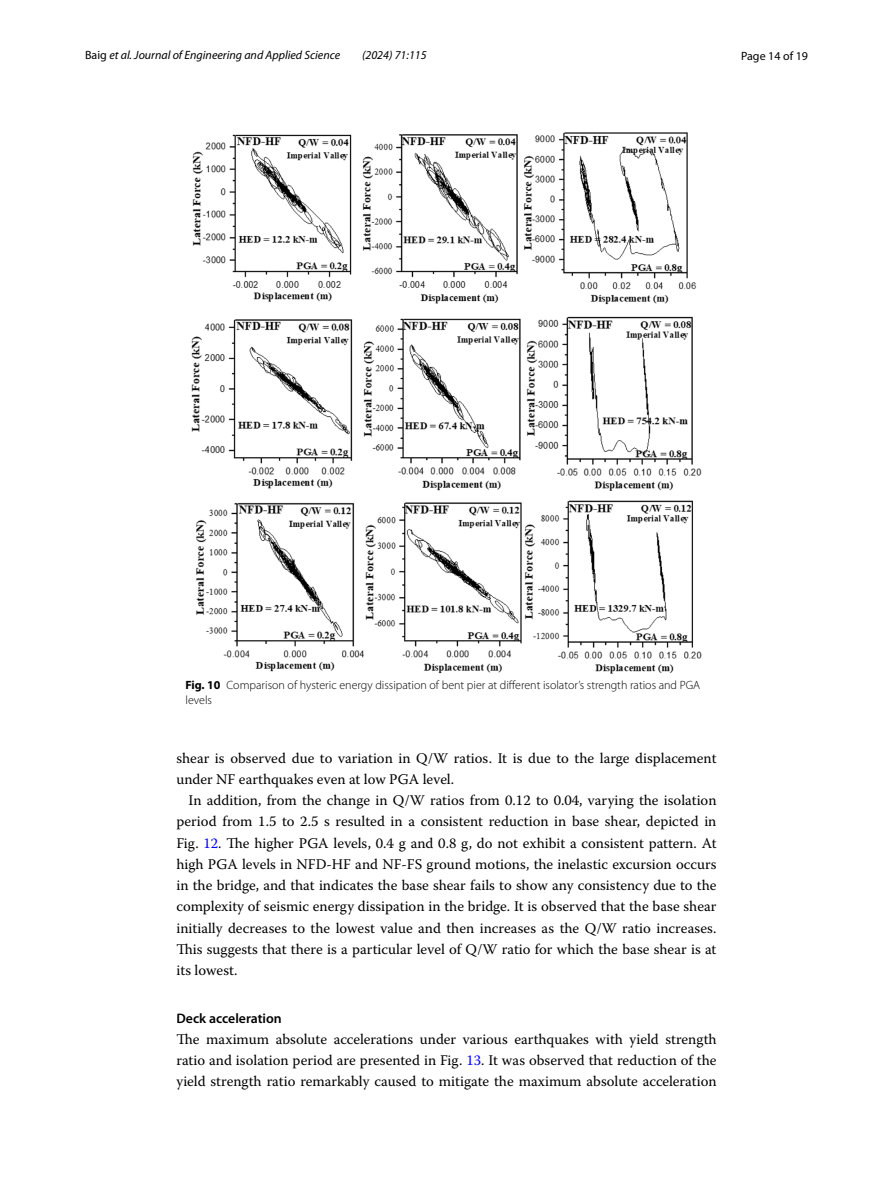
<style>
.page{position:relative;width:893px;height:1187px;background:#fff}
.page>*{position:absolute;margin:0;border:0;box-sizing:border-box;transform-origin:0 0}
.t1{font:14.7px/21.3px "Warnock Pro";color:#000;text-align:justify}
.t2{font:600 13.8px "Myriad Pro";color:#000}
.t3{font:300 12px/15px "Myriad Pro";color:#000}
.t4{font:italic 12px "Myriad Pro";color:#000}
.t5{font:12px "Myriad Pro";color:#000}
.s1{font-style:normal}
.s2{font-weight:700}
.s3{color:#00f}
</style>
<div class="page">
<img style="left:191px;top:133px;width:511px;height:540px">
<p class="t4" style="left:85px;top:48px;width:257px"><span class="s1">Baig</span> et al. Journal of Engineering and Applied Science</p>
<p class="t4" style="left:362px;top:48px;width:66px">(2024) 71:115</p>
<p class="t5" style="left:741px;top:48px;width:68px">Page 14 of 19</p>
<p class="t3" style="left:185px;top:677px;width:516px"><span class="s2">Fig. 10</span> Comparison of hysteric energy dissipation of bent pier at different isolator’s strength ratios and PGA levels</p>
<p class="t1" style="left:176px;top:747px;width:542px">shear is observed due to variation in Q/W ratios. It is due to the large displacement under NF earthquakes even at low PGA level.</p>
<p class="t1" style="left:176px;top:789px;width:542px;text-indent:12px">In addition, from the change in Q/W ratios from 0.12 to 0.04, varying the isolation period from 1.5 to 2.5 s resulted in a consistent reduction in base shear, depicted in Fig. <span class="s3">12</span>. The higher PGA levels, 0.4 g and 0.8 g, do not exhibit a consistent pattern. At high PGA levels in NFD-HF and NF-FS ground motions, the inelastic excursion occurs in the bridge, and that indicates the base shear fails to show any consistency due to the complexity of seismic energy dissipation in the bridge. It is observed that the base shear initially decreases to the lowest value and then increases as the Q/W ratio increases.<br>This suggests that there is a particular level of Q/W ratio for which the base shear is at its lowest.</p>
<p class="t2" style="left:176px;top:1009px;width:107px">Deck acceleration</p>
<p class="t1" style="left:176px;top:1027px;width:542px">The maximum absolute accelerations under various earthquakes with yield strength ratio and isolation period are presented in Fig. <span class="s3">13</span>. It was observed that reduction of the yield strength ratio remarkably caused to mitigate the maximum absolute acceleration</p>
</div>
